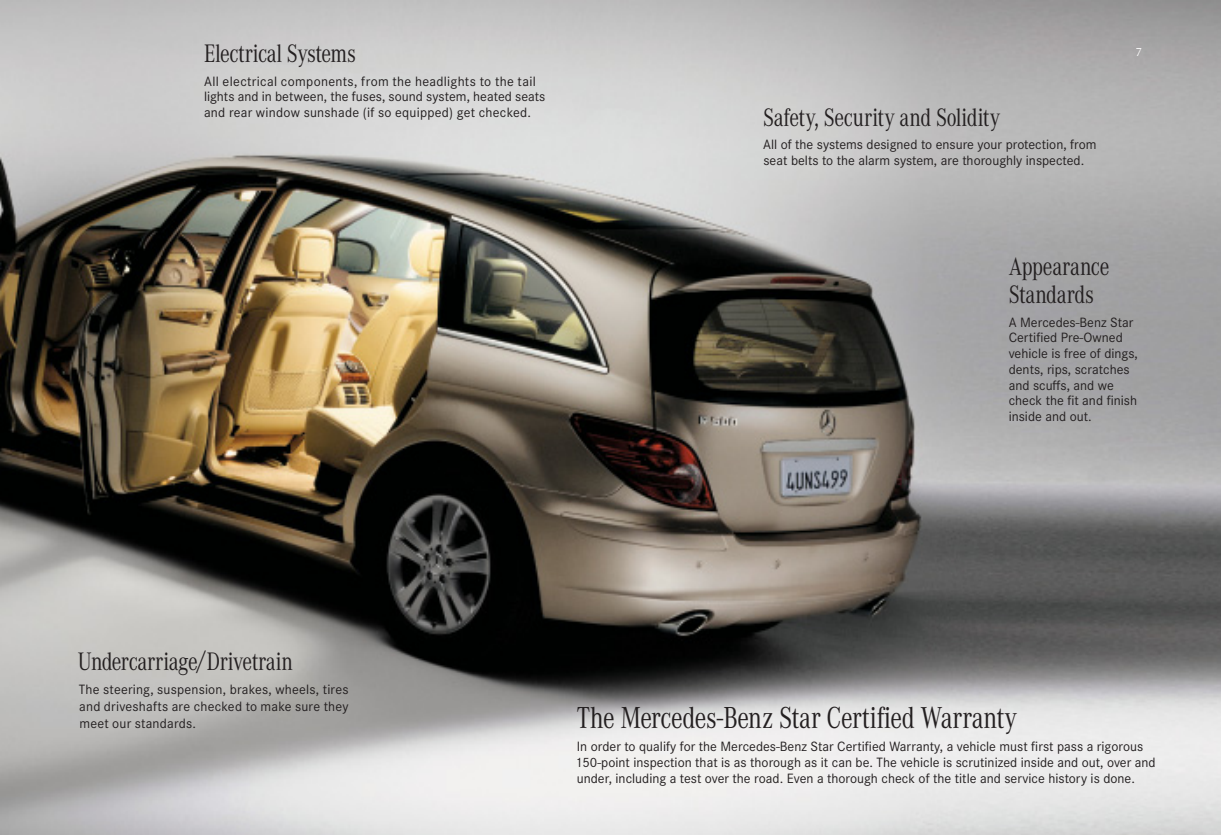
<style>
.page{position:relative;width:1221px;height:835px;background:#fff}
.page>*{position:absolute;margin:0;border:0;box-sizing:border-box;transform-origin:0 0}
.t1{font:31.5px "Corporate A";letter-spacing:-.01em;color:#231f20;scale:.8 1}
.t2{font:26.25px/28px "Corporate A";letter-spacing:-.01em;color:#231f20;scale:.8 1}
.t3{font:14px/15.8px "Corporate S";color:#231f20}
.t4{font:12.25px "Corporate A";color:#fff}
</style>
<div class="page">
<img style="left:0;top:0;width:1221px;height:835px">
<h2 class="t2" style="left:204px;top:42px;width:191px">Electrical Systems</h2>
<p class="t3" style="left:204px;top:74px;width:343px">All electrical components, from the headlights to the tail lights and in between, the fuses, sound system, heated seats and rear window sunshade (if so equipped) get checked.</p>
<h2 class="t2" style="left:763px;top:105px;width:298px">Safety, Security and Solidity</h2>
<p class="t3" style="left:763px;top:138px;width:335px">All of the systems designed to ensure your protection, from seat belts to the alarm system, are thoroughly inspected.</p>
<p class="t4" style="left:1135px;top:48px;width:8px">7</p>
<h2 class="t2" style="left:1008px;top:255px;width:127px">Appearance<br>Standards</h2>
<p class="t3" style="left:1008px;top:315px;width:131px">A Mercedes-Benz Star<br>Certified Pre-Owned vehicle is free of dings, dents, rips, scratches and scuffs, and we check the fit and finish inside and out.</p>
<h2 class="t2" style="left:78px;top:649px;width:270px">Undercarriage/Drivetrain</h2>
<p class="t3" style="left:79px;top:682px;width:271px;line-height:16.8px;text-align:justify">The steering, suspension, brakes, wheels, tires and driveshafts are checked to make sure they meet our standards.</p>
<h1 class="t1" style="left:577px;top:705px;width:552px">The Mercedes-Benz Star Certified Warranty</h1>
<p class="t3" style="left:575px;top:740px;width:582px">In order to qualify for the Mercedes-Benz Star Certified Warranty, a vehicle must first pass a rigorous<br>150-point inspection that is as thorough as it can be. The vehicle is scrutinized inside and out, over and under, including a test over the road. Even a thorough check of the title and service history is done.</p>
</div>
